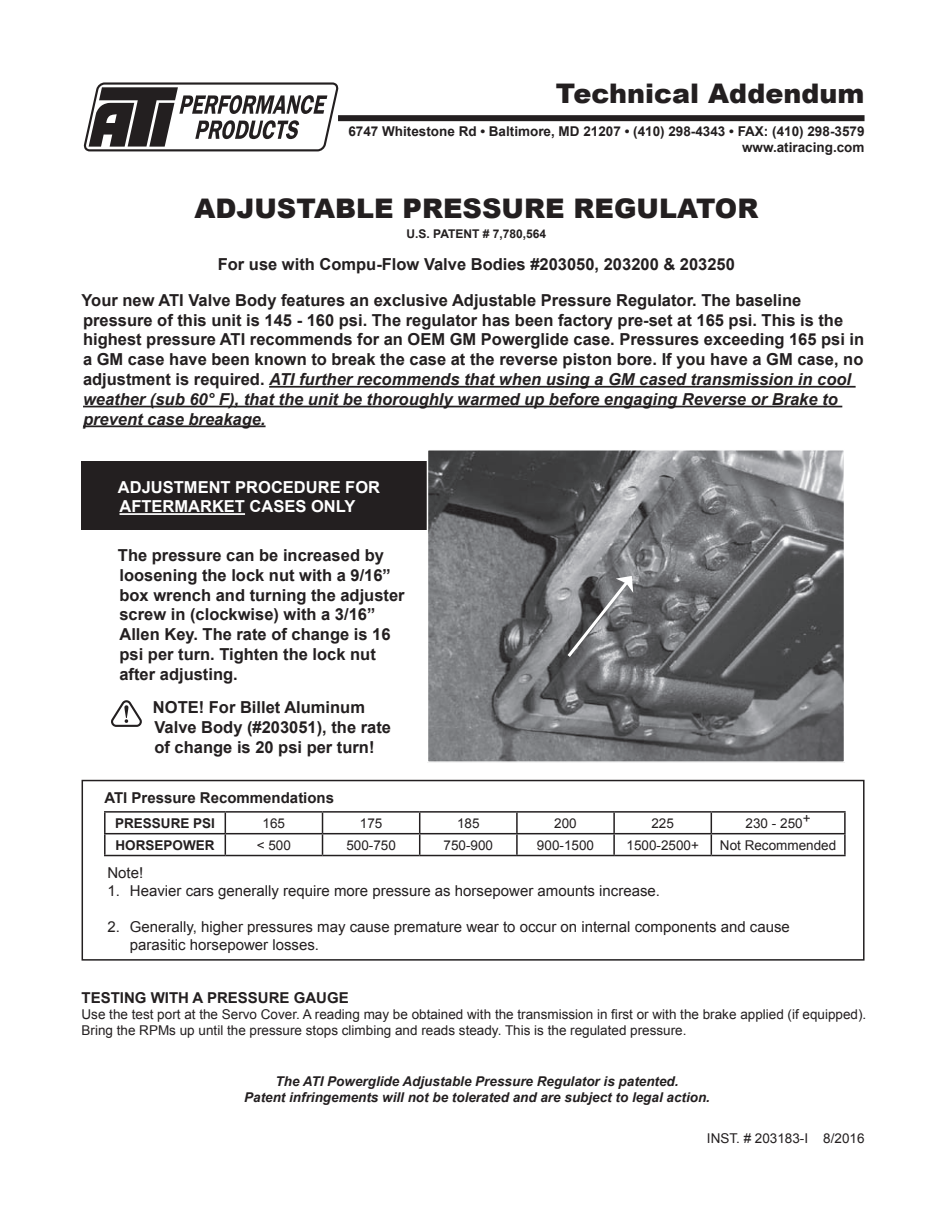
<style>
.page{position:relative;width:945px;height:1215px;background:#fff}
.page>*{position:absolute;margin:0;border:0;box-sizing:border-box;transform-origin:0 0}
.t1{font:900 27px "Arial";color:#231f20}
.t2{font:700 16.5px/19.8px "Arial";color:#231f20}
.t3{font:700 16.5px/19.8px "Arial";color:#fff}
.t4{font:15px/18px "Arial";color:#231f20}
.t5{font:700 15px "Arial";color:#231f20}
.t6{font:13.5px/16.2px "Arial";color:#231f20}
.t7{font:italic 700 13.5px/16.2px "Arial";color:#231f20;text-align:center}
.t8{font:700 13.5px/16.2px "Arial";color:#231f20;text-align:right}
.t9{font:700 12px "Arial";color:#231f20}
.s1{font-style:italic}
</style>
<div class="page">
<div style="left:82px;top:461px;width:352px;height:68px;background:#231f20"></div>
<div style="left:338px;top:115px;width:527px;height:6px;background:#231f20"></div>
<hr style="left:269px;top:386px;width:587px;height:2px;background:#231f20">
<hr style="left:83px;top:406px;width:759px;height:1px;background:#231f20">
<hr style="left:83px;top:425px;width:183px;height:2px;background:#231f20">
<hr style="left:104px;top:811px;width:121px;height:2px;background:#231f20">
<hr style="left:104px;top:813px;width:2px;height:20px;background:#231f20">
<hr style="left:225px;top:811px;width:98px;height:2px;background:#231f20">
<hr style="left:323px;top:811px;width:97px;height:2px;background:#231f20">
<hr style="left:420px;top:811px;width:97px;height:2px;background:#231f20">
<hr style="left:517px;top:811px;width:97px;height:2px;background:#231f20">
<hr style="left:516px;top:813px;width:2px;height:20px;background:#231f20">
<hr style="left:614px;top:811px;width:97px;height:2px;background:#231f20">
<hr style="left:613px;top:813px;width:2px;height:20px;background:#231f20">
<hr style="left:711px;top:811px;width:135px;height:2px;background:#231f20">
<hr style="left:844px;top:813px;width:2px;height:20px;background:#231f20">
<hr style="left:104px;top:833px;width:121px;height:1px;background:#231f20">
<hr style="left:104px;top:834px;width:2px;height:21px;background:#231f20">
<hr style="left:225px;top:833px;width:98px;height:1px;background:#231f20">
<svg style="left:225px;top:813px;width:1px;height:42px"></svg>
<hr style="left:323px;top:833px;width:97px;height:1px;background:#231f20">
<svg style="left:322px;top:813px;width:1px;height:42px"></svg>
<hr style="left:420px;top:833px;width:97px;height:1px;background:#231f20">
<svg style="left:419px;top:813px;width:1px;height:42px"></svg>
<hr style="left:517px;top:833px;width:97px;height:1px;background:#231f20">
<hr style="left:516px;top:834px;width:2px;height:21px;background:#231f20">
<hr style="left:614px;top:833px;width:97px;height:1px;background:#231f20">
<hr style="left:613px;top:834px;width:2px;height:21px;background:#231f20">
<hr style="left:711px;top:833px;width:135px;height:1px;background:#231f20">
<svg style="left:711px;top:813px;width:1px;height:42px"></svg>
<hr style="left:844px;top:834px;width:2px;height:21px;background:#231f20">
<hr style="left:104px;top:855px;width:121px;height:1px;background:#231f20">
<hr style="left:225px;top:855px;width:98px;height:1px;background:#231f20">
<hr style="left:323px;top:855px;width:97px;height:1px;background:#231f20">
<hr style="left:420px;top:855px;width:97px;height:1px;background:#231f20">
<hr style="left:517px;top:855px;width:97px;height:1px;background:#231f20">
<hr style="left:614px;top:855px;width:97px;height:1px;background:#231f20">
<hr style="left:711px;top:855px;width:135px;height:1px;background:#231f20">
<img style="left:430px;top:452px;width:412px;height:308px">
<div style="left:427px;top:449px;width:418px;height:314px;border:2px solid #fff"></div>
<svg style="left:565px;top:576px;width:68px;height:84px;background:#7d7e81"></svg>
<hr style="left:119px;top:513px;width:126px;height:2px;background:#fff">
<div style="left:82px;top:780px;width:783px;height:181px;border:2px solid #231f20"></div>
<svg style="left:83px;top:82px;width:258px;height:70px"></svg>
<svg style="left:111px;top:700px;width:31px;height:27px"></svg>
<h1 class="t1" style="left:556px;top:74px;width:310px">Technical Addendum</h1>
<p class="t8" style="left:348px;top:124px;width:518px">6747 Whitestone Rd • Baltimore, MD 21207 • (410) 298-4343 • FAX: (410) 298-3579 www.atiracing.com</p>
<h1 class="t1" style="left:194px;top:189px;width:565px">ADJUSTABLE PRESSURE REGULATOR</h1>
<p class="t9" style="left:407px;top:225px;width:141px">U.S. PATENT # 7,780,564</p>
<p class="t2" style="left:218px;top:255px;width:519px">For use with Compu-Flow Valve Bodies #203050, 203200 &amp; 203250</p>
<p class="t2" style="left:82px;top:291px;width:784px">Your new ATI Valve Body features an exclusive Adjustable Pressure Regulator. The baseline pressure of this unit is 145 - 160 psi. The regulator has been factory pre-set at 165 psi. This is the highest pressure ATI recommends for an OEM GM Powerglide case. Pressures exceeding 165 psi in a GM case have been known to break the case at the reverse piston bore. If you have a GM case, no adjustment is required. <span class="s1">ATI further recommends that when using a GM cased transmission in cool weather (sub 60° F), that the unit be thoroughly warmed up before engaging Reverse or Brake to prevent case breakage.</span></p>
<p class="t3" style="left:118px;top:477px;width:264px">ADJUSTMENT PROCEDURE FOR<br>AFTERMARKET CASES ONLY</p>
<p class="t2" style="left:118px;top:546px;width:288px">The pressure can be increased by loosening the lock nut with a 9/16” box wrench and turning the adjuster screw in (clockwise) with a 3/16”<br>Allen Key. The rate of change is 16 psi per turn. Tighten the lock nut after adjusting.</p>
<p class="t2" style="left:153px;top:698px;width:240px">NOTE! For Billet Aluminum<br>Valve Body (#203051), the rate of change is 20 psi per turn!</p>
<p class="t5" style="left:104px;top:788px;width:231px">ATI Pressure Recommendations</p>
<p class="t8" style="left:115px;top:815px;width:101px">PRESSURE PSI</p>
<p class="t6" style="left:263px;top:815px;width:24px">165</p>
<p class="t6" style="left:360px;top:815px;width:24px">175</p>
<p class="t6" style="left:457px;top:815px;width:24px">185</p>
<p class="t6" style="left:554px;top:815px;width:24px">200</p>
<p class="t6" style="left:651px;top:815px;width:24px">225</p>
<p class="t6" style="left:746px;top:815px;width:66px">230 - 250+</p>
<p class="t8" style="left:116px;top:837px;width:101px">HORSEPOWER</p>
<p class="t6" style="left:257px;top:837px;width:36px">&lt; 500</p>
<p class="t6" style="left:346px;top:837px;width:51px">500-750</p>
<p class="t6" style="left:444px;top:837px;width:51px">750-900</p>
<p class="t6" style="left:537px;top:837px;width:59px">900-1500</p>
<p class="t6" style="left:627px;top:837px;width:74px">1500-2500+</p>
<p class="t6" style="left:720px;top:837px;width:118px">Not Recommended</p>
<p class="t4" style="left:107px;top:864px;width:37px">Note!</p>
<p class="t4" style="left:107px;top:882px;width:554px">1. Heavier cars generally require more pressure as horsepower amounts increase.</p>
<p class="t4" style="left:130px;top:918px;width:662px;text-indent:-22px">2. Generally, higher pressures may cause premature wear to occur on internal components and cause parasitic horsepower losses.</p>
<p class="t5" style="left:82px;top:988px;width:269px">TESTING WITH A PRESSURE GAUGE</p>
<p class="t6" style="left:82px;top:1007px;width:786px">Use the test port at the Servo Cover. A reading may be obtained with the transmission in first or with the brake applied (if equipped).<br>Bring the RPMs up until the pressure stops climbing and reads steady. This is the regulated pressure.</p>
<p class="t7" style="left:244px;top:1074px;width:467px">The ATI Powerglide Adjustable Pressure Regulator is patented.<br>Patent infringements will not be tolerated and are subject to legal action.</p>
<p class="t6" style="left:707px;top:1131px;width:159px">INST. # 203183-I 8/2016</p>
</div>
